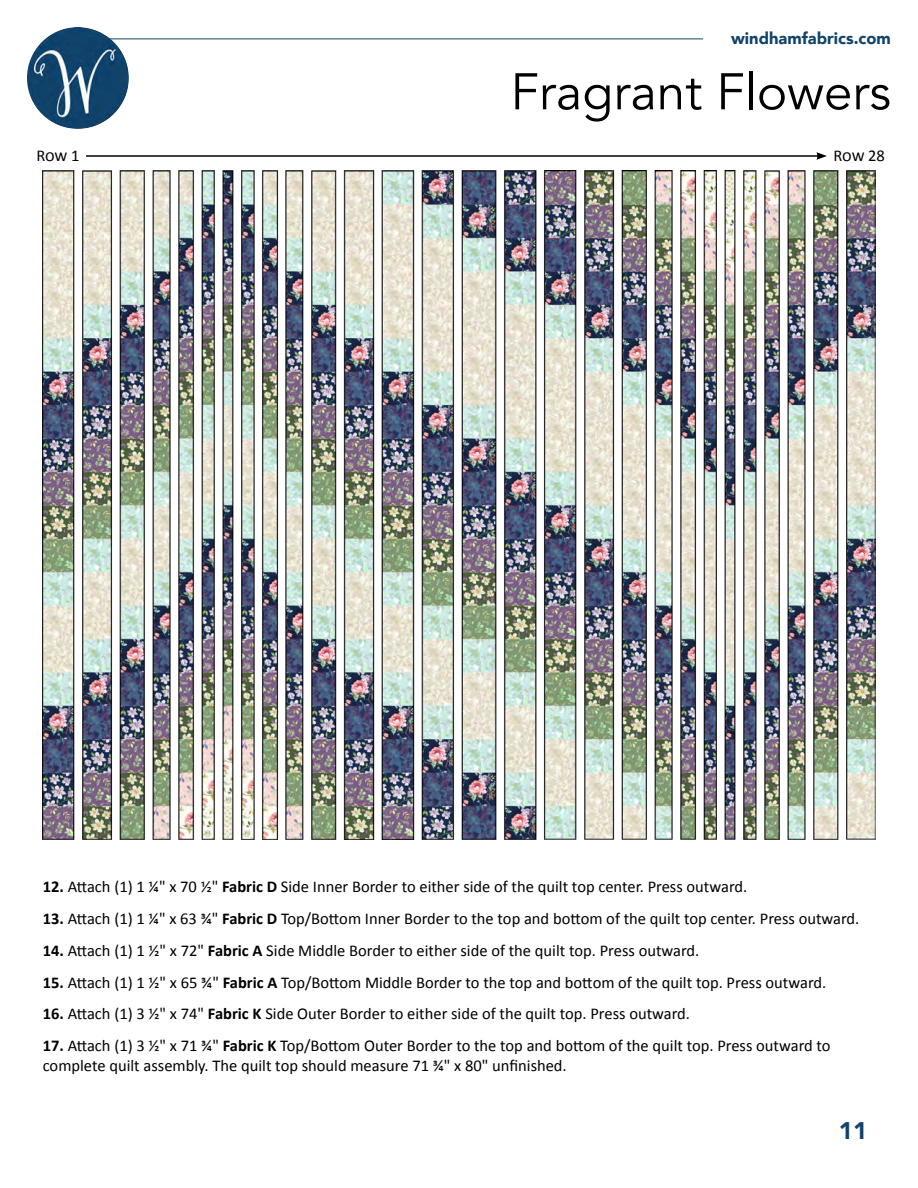
<style>
.page{position:relative;width:918px;height:1188px;background:#fff}
.page>*{position:absolute;margin:0;border:0;box-sizing:border-box;transform-origin:0 0}
.t1{font:51px "Avenir";color:#000}
.t2{font:900 24px "Avenir";color:#11436b}
.t3{font:16.5px/19.8px "Calibri";color:#000}
.t4{font:900 16.5px "Avenir";color:#11436b}
.s1{font-weight:700}
</style>
<div class="page">
<img style="left:27px;top:27px;width:102px;height:102px;border-radius:51px">
<hr style="left:109px;top:39px;width:594px;height:1px;background:#11436b">
<img style="left:43px;top:171px;width:832px;height:668px">
<hr style="left:86px;top:155px;width:733px;height:2px;background:#000">
<svg style="left:816px;top:152px;width:11px;height:8px"></svg>
<p class="t4" style="left:731px;top:24px;width:161px">windhamfabrics.com</p>
<h1 class="t1" style="left:511px;top:61px;width:382px">Fragrant Flowers</h1>
<p class="t3" style="left:36px;top:145px;width:45px">Row 1</p>
<p class="t3" style="left:834px;top:145px;width:53px">Row 28</p>
<p class="t3" style="left:43px;top:876px;width:706px"><span class="s1">12.</span> Attach (1) 1 ¼" x 70 ½" <span class="s1">Fabric D</span> Side Inner Border to either side of the quilt top center. Press outward.</p>
<p class="t3" style="left:43px;top:908px;width:818px"><span class="s1">13.</span> Attach (1) 1 ¼" x 63 ¾" <span class="s1">Fabric D</span> Top/Bottom Inner Border to the top and bottom of the quilt top center. Press outward.</p>
<p class="t3" style="left:43px;top:940px;width:658px"><span class="s1">14.</span> Attach (1) 1 ½" x 72" <span class="s1">Fabric A</span> Side Middle Border to either side of the quilt top. Press outward.</p>
<p class="t3" style="left:43px;top:972px;width:785px"><span class="s1">15.</span> Attach (1) 1 ½" x 65 ¾" <span class="s1">Fabric A</span> Top/Bottom Middle Border to the top and bottom of the quilt top. Press outward.</p>
<p class="t3" style="left:43px;top:1004px;width:649px"><span class="s1">16.</span> Attach (1) 3 ½" x 74" <span class="s1">Fabric K</span> Side Outer Border to either side of the quilt top. Press outward.</p>
<p class="t3" style="left:43px;top:1035px;width:789px"><span class="s1">17.</span> Attach (1) 3 ½" x 71 ¾" <span class="s1">Fabric K</span> Top/Bottom Outer Border to the top and bottom of the quilt top. Press outward to complete quilt assembly. The quilt top should measure 71 ¾" x 80" unfinished.</p>
<h2 class="t2" style="left:839px;top:1110px;width:30px">11</h2>
</div>
